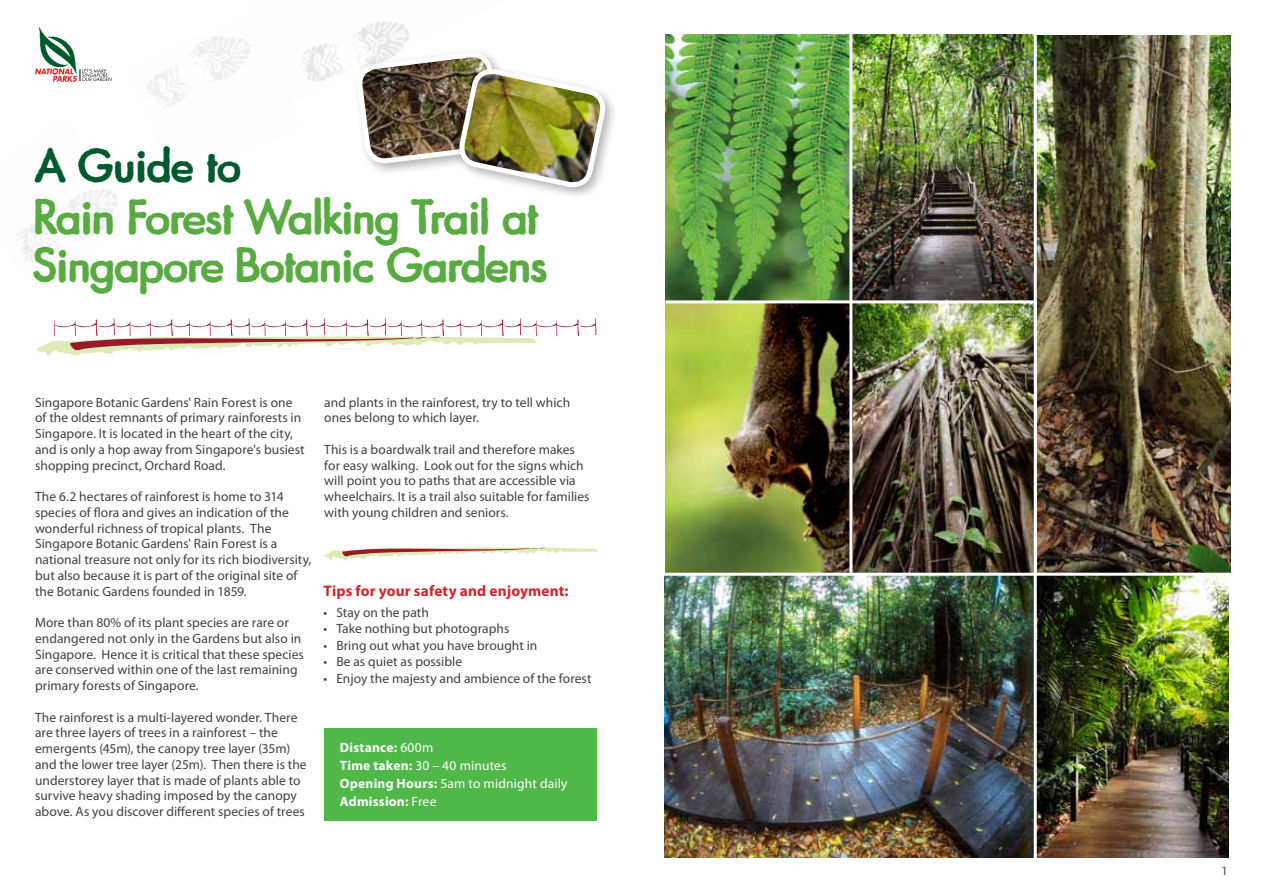
<style>
.page{position:relative;width:1263px;height:893px;background:#fff}
.page>*{position:absolute;margin:0;border:0;box-sizing:border-box;transform-origin:0 0}
.t1{font:700 45px/48px "Graham";letter-spacing:-.025em;color:#58ab40}
.t2{font:700 43.5px "Graham";letter-spacing:-.01em;color:#005a2e}
.t3{font:700 15.3px "Myriad Pro";letter-spacing:.01em;color:#d2232a}
.t4{font:13.5px/15.8px "Myriad Pro";letter-spacing:.005em;color:#414042}
.t5{font:700 13.5px/18px "Myriad Pro";letter-spacing:.015em;color:#fff}
.t6{font:12.75px "Myriad Pro";color:#414042;scale:.95 1}
.s1{font-weight:400}
</style>
<div class="page">
<img style="left:1031px;top:35px;width:199px;height:538px">
<img style="left:853px;top:304px;width:181px;height:269px">
<img style="left:665px;top:34px;width:188px;height:539px">
<img style="left:852px;top:34px;width:182px;height:266px">
<img style="left:245px;top:21px;width:164px;height:61px">
<div style="left:353px;top:48px;width:160px;height:128px;background:#000;opacity:.3"></div>
<div style="left:455px;top:64px;width:163px;height:136px;background:#000;opacity:.3"></div>
<img style="left:358px;top:53px;width:250px;height:147px">
<div style="left:324px;top:728px;width:272px;height:93px;background:#50b848"></div>
<img style="left:664px;top:576px;width:370px;height:282px">
<img style="left:1037px;top:576px;width:191px;height:282px">
<hr style="left:849px;top:32px;width:3px;height:541px;background:#fff">
<svg style="left:37px;top:317px;width:559px;height:39px"></svg>
<img style="left:39px;top:27px;width:37px;height:40px">
<img style="left:35px;top:67px;width:42px;height:15px">
<svg style="left:80px;top:69px;width:32px;height:12px"></svg>
<hr style="left:665px;top:300px;width:370px;height:3px;background:#fff">
<hr style="left:1034px;top:23px;width:3px;height:846px;background:#fff">
<svg style="left:324px;top:547px;width:273px;height:13px"></svg>
<h2 class="t2" style="left:35px;top:135px;width:207px">A Guide to</h2>
<h1 class="t1" style="left:33px;top:192px;width:516px">Rain Forest Walking Trail at<br>Singapore Botanic Gardens</h1>
<p class="t4" style="left:35px;top:394px;width:271px">Singapore Botanic Gardens' Rain Forest is one of the oldest remnants of primary rainforests in Singapore. It is located in the heart of the city, and is only a hop away from Singapore's busiest shopping precinct, Orchard Road.</p>
<p class="t4" style="left:35px;top:488px;width:278px">The 6.2 hectares of rainforest is home to 314 species of flora and gives an indication of the wonderful richness of tropical plants. The Singapore Botanic Gardens' Rain Forest is a national treasure not only for its rich biodiversity, but also because it is part of the original site of the Botanic Gardens founded in 1859.</p>
<p class="t4" style="left:35px;top:615px;width:270px">More than 80% of its plant species are rare or endangered not only in the Gardens but also in Singapore. Hence it is critical that these species are conserved within one of the last remaining primary forests of Singapore.</p>
<p class="t4" style="left:35px;top:709px;width:273px">The rainforest is a multi-layered wonder. There are three layers of trees in a rainforest – the emergents (45m), the canopy tree layer (35m) and the lower tree layer (25m). Then there is the understorey layer that is made of plants able to survive heavy shading imposed by the canopy above. As you discover different species of trees</p>
<p class="t4" style="left:324px;top:394px;width:247px">and plants in the rainforest, try to tell which ones belong to which layer.</p>
<p class="t4" style="left:324px;top:441px;width:267px">This is a boardwalk trail and therefore makes for easy walking. Look out for the signs which will point you to paths that are accessible via wheelchairs. It is a trail also suitable for families with young children and seniors.</p>
<p class="t3" style="left:324px;top:581px;width:246px">Tips for your safety and enjoyment:</p>
<p class="t4" style="left:324px;top:604px;width:107px">• Stay on the path</p>
<p class="t4" style="left:324px;top:621px;width:187px">• Take nothing but photographs</p>
<p class="t4" style="left:324px;top:637px;width:215px">• Bring out what you have brought in</p>
<p class="t4" style="left:324px;top:654px;width:140px">• Be as quiet as possible</p>
<p class="t4" style="left:324px;top:670px;width:269px">• Enjoy the majesty and ambience of the forest</p>
<p class="t5" style="left:340px;top:738px;width:229px">Distance: <span class="s1">600m<br></span>Time taken: <span class="s1">30 – 40 minutes<br></span>Opening Hours: <span class="s1">5am to midnight daily<br></span>Admission: <span class="s1">Free</span></p>
<p class="t6" style="left:1221px;top:863px;width:8px">1</p>
</div>
